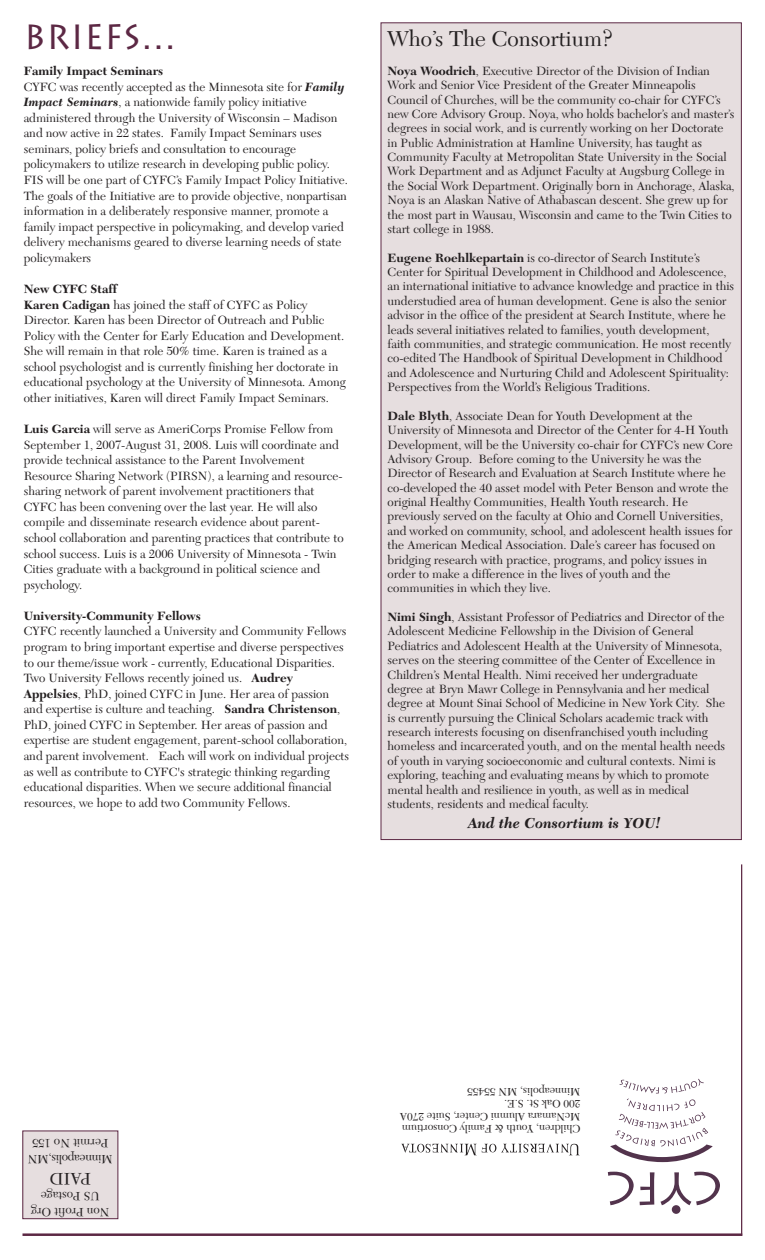
<style>
.page{position:relative;width:765px;height:1260px;background:#fff}
.page>*{position:absolute;margin:0;border:0;box-sizing:border-box;transform-origin:0 0}
.t1{font:35px "Lithos";color:#5c2844}
.t2{font:22.5px "New Caledonia";color:#231f20}
.t3{font:17.5px "New Caledonia";color:#231f20}
.t4{font:italic 700 15px "New Caledonia";color:#231f20}
.t5{font:12.5px/14.4px "New Caledonia";color:#231f20}
.t6{font:700 12.5px "New Caledonia";color:#231f20}
.t7{font:11.25px/12.5px "New Caledonia";color:#231f20}
.s1{font-weight:700}
.s2{font-weight:700;font-style:italic}
</style>
<div class="page">
<hr style="left:23px;top:1233px;width:719px;height:3px;background:#5c2844">
<hr style="left:741px;top:864px;width:1px;height:372px;background:#5c2844">
<div style="left:23px;top:1131px;width:95px;height:88px;background:#e6dedf"></div>
<div style="left:22px;top:1131px;width:96px;height:88px;border:1px solid #5c2844"></div>
<div style="left:381px;top:23px;width:360px;height:817px;background:#e6dedf"></div>
<svg style="left:401px;top:1143px;width:178px;height:12px"></svg>
<svg style="left:661px;top:1172px;width:59px;height:33px"></svg>
<svg style="left:640px;top:1172px;width:15px;height:33px"></svg>
<svg style="left:608px;top:1172px;width:26px;height:33px"></svg>
<div style="left:672px;top:1205px;width:9px;height:9px;background:#52334c;border-radius:50%"></div>
<svg style="left:610px;top:1079px;width:103px;height:83px"></svg>
<h1 class="t1" style="left:24px;top:16px;width:154px">BRIEFS…</h1>
<p class="t5" style="left:24px;top:63px;width:326px;line-height:15.6px"><span class="s1">Family Impact Seminars<br></span>CYFC was recently accepted as the Minnesota site for <span class="s2">Family Impact Seminars</span>, a nationwide family policy initiative administered through the University of Wisconsin – Madison and now active in 22 states. Family Impact Seminars uses seminars, policy briefs and consultation to encourage policymakers to utilize research in developing public policy.<br>FIS will be one part of CYFC’s Family Impact Policy Initiative.<br>The goals of the Initiative are to provide objective, nonpartisan information in a deliberately responsive manner, promote a family impact perspective in policymaking, and develop varied delivery mechanisms geared to diverse learning needs of state policymakers</p>
<p class="t5" style="left:24px;top:281px;width:324px;line-height:15.6px"><span class="s1">New CYFC Staff<br>Karen Cadigan</span> has joined the staff of CYFC as Policy Director. Karen has been Director of Outreach and Public Policy with the Center for Early Education and Development.<br>She will remain in that role 50% time. Karen is trained as a school psychologist and is currently finishing her doctorate in educational psychology at the University of Minnesota. Among other initiatives, Karen will direct Family Impact Seminars.</p>
<p class="t5" style="left:24px;top:421px;width:321px;line-height:15.6px"><span class="s1">Luis Garcia</span> will serve as AmeriCorps Promise Fellow from September 1, 2007-August 31, 2008. Luis will coordinate and provide technical assistance to the Parent Involvement Resource Sharing Network (PIRSN), a learning and resource&shy;sharing network of parent involvement practitioners that CYFC has been convening over the last year. He will also compile and disseminate research evidence about parent&shy;school collaboration and parenting practices that contribute to school success. Luis is a 2006 University of Minnesota - Twin Cities graduate with a background in political science and psychology.</p>
<p class="t6" style="left:24px;top:608px;width:179px">University-Community Fellows</p>
<p class="t5" style="left:24px;top:624px;width:327px;line-height:15.6px">CYFC recently launched a University and Community Fellows program to bring important expertise and diverse perspectives to our theme/issue work - currently, Educational Disparities.<br>Two University Fellows recently joined us. <span class="s1">Audrey Appelsies</span>, PhD, joined CYFC in June. Her area of passion and expertise is culture and teaching. <span class="s1">Sandra Christenson</span>, PhD, joined CYFC in September. Her areas of passion and expertise are student engagement, parent-school collaboration, and parent involvement. Each will work on individual projects as well as contribute to CYFC's strategic thinking regarding educational disparities. When we secure additional financial resources, we hope to add two Community Fellows.</p>
<h2 class="t2" style="left:388px;top:26px;width:226px">Who’s The Consortium?</h2>
<p class="t5" style="left:388px;top:64px;width:349px"><span class="s1">Noya Woodrich</span>, Executive Director of the Division of Indian Work and Senior Vice President of the Greater Minneapolis Council of Churches, will be the community co-chair for CYFC’s new Core Advisory Group. Noya, who holds bachelor’s and master’s degrees in social work, and is currently working on her Doctorate in Public Administration at Hamline University, has taught as Community Faculty at Metropolitan State University in the Social Work Department and as Adjunct Faculty at Augsburg College in the Social Work Department. Originally born in Anchorage, Alaska, Noya is an Alaskan Native of Athabascan descent. She grew up for the most part in Wausau, Wisconsin and came to the Twin Cities to start college in 1988.</p>
<p class="t5" style="left:388px;top:251px;width:348px"><span class="s1">Eugene Roehlkepartain</span> is co-director of Search Institute’s Center for Spiritual Development in Childhood and Adolescence, an international initiative to advance knowledge and practice in this understudied area of human development. Gene is also the senior advisor in the office of the president at Search Institute, where he leads several initiatives related to families, youth development, faith communities, and strategic communication. He most recently co-edited The Handbook of Spiritual Development in Childhood and Adolescence and Nurturing Child and Adolescent Spirituality:<br>Perspectives from the World’s Religious Traditions.</p>
<p class="t5" style="left:388px;top:409px;width:347px"><span class="s1">Dale Blyth</span>, Associate Dean for Youth Development at the University of Minnesota and Director of the Center for 4-H Youth Development, will be the University co-chair for CYFC’s new Core Advisory Group. Before coming to the University he was the Director of Research and Evaluation at Search Institute where he co-developed the 40 asset model with Peter Benson and wrote the original Healthy Communities, Health Youth research. He previously served on the faculty at Ohio and Cornell Universities, and worked on community, school, and adolescent health issues for the American Medical Association. Dale’s career has focused on bridging research with practice, programs, and policy issues in order to make a difference in the lives of youth and the communities in which they live.</p>
<p class="t5" style="left:388px;top:610px;width:339px"><span class="s1">Nimi Singh</span>, Assistant Professor of Pediatrics and Director of the Adolescent Medicine Fellowship in the Division of General Pediatrics and Adolescent Health at the University of Minnesota, serves on the steering committee of the Center of Excellence in Children’s Mental Health. Nimi received her undergraduate degree at Bryn Mawr College in Pennsylvania and her medical degree at Mount Sinai School of Medicine in New York City. She is currently pursuing the Clinical Scholars academic track with research interests focusing on disenfranchised youth including homeless and incarcerated youth, and on the mental health needs of youth in varying socioeconomic and cultural contexts. Nimi is exploring, teaching and evaluating means by which to promote mental health and resilience in youth, as well as in medical students, residents and medical faculty.</p>
<p class="t4" style="left:468px;top:814px;width:195px">And the Consortium is YOU!</p>
<p class="t5" style="left:113px;top:1167px;width:87px;line-height:15.6px;text-align:center;rotate:-180deg">M M, s i l opaenn i N<br>Permit No 155</p>
<h3 class="t3" style="left:91px;top:1189px;width:43px;rotate:-180deg">PAID</h3>
<p class="t5" style="left:110px;top:1220px;width:80px;line-height:15.6px;text-align:center;rotate:-180deg">Non Profit Org<br>US Postage</p>
<p class="t7" style="left:581px;top:1135px;width:182px;rotate:-180deg">Children, Youth &amp; Family Consortium<br>McNamara Alumni Center, Suite 270A<br>200 Oak St. S.E.<br>Minneapolis, MN 55455</p>
</div>
